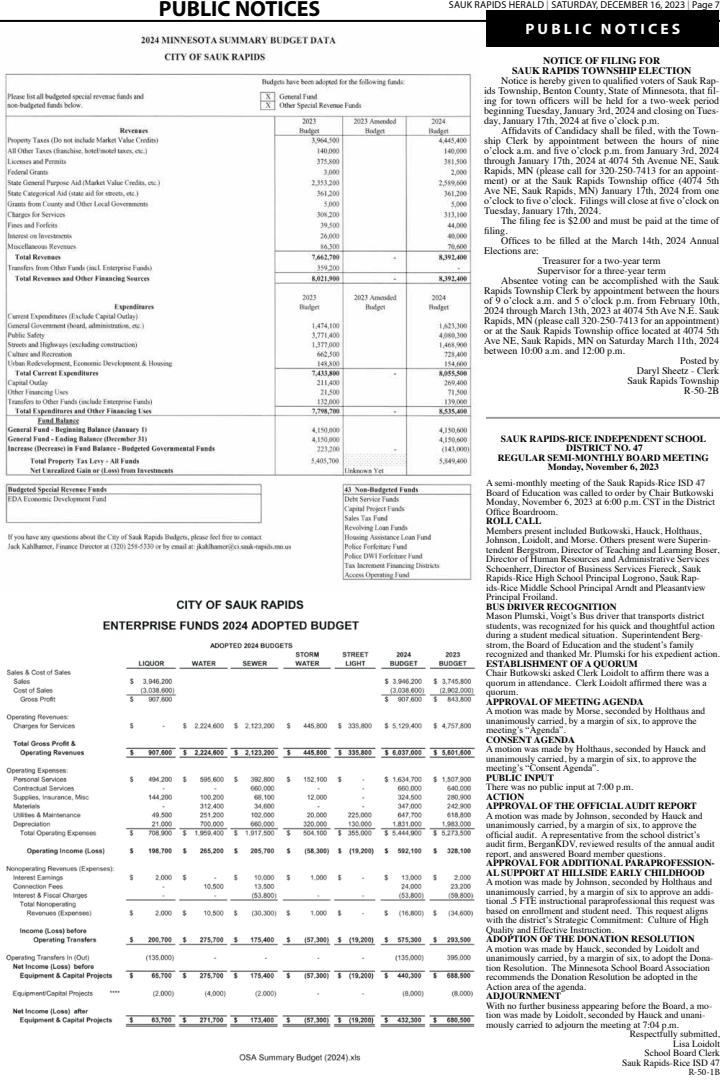
<style>
.page{position:relative;width:720px;height:1080px;background:#fff}
.page>*{position:absolute;margin:0;border:0;box-sizing:border-box;transform-origin:0 0}
.t1{font:700 22px "Myriad Pro";color:#000}
.t2{font:700 15px "Myriad Pro";letter-spacing:.2em;color:#fff;scale:1.04 1}
.t3{font:10px/10px "Times";color:#000;text-align:justify}
.t4{font:10px "Myriad Pro";letter-spacing:.02em;color:#000}
.t5{font:700 10px/10px "Times";color:#000;text-align:center}
.t6{font:9.5px/9.5px "Times";color:#000}
.t7{font:700 9.5px/9.5px "Times";color:#000}
.t8{font:9.5px "Minion Pro";color:#000}
.s1{font-weight:700;color:#939598}
</style>
<div class="page">
<hr style="left:0;top:20px;width:720px;height:2px;background:#000">
<div style="left:486px;top:10px;width:233px;height:37px;background:#000"></div>
<img style="left:3px;top:33px;width:472px;height:548px">
<hr style="left:486px;top:417px;width:234px;height:2px;background:#000">
<img style="left:6px;top:600px;width:470px;height:463px">
<h1 class="t1" style="left:159px;top:-5px;width:163px">PUBLIC NOTICES</h1>
<p class="t4" style="left:449px;top:-2px;width:273px">SAUK RAPIDS HERALD <span class="s1">|</span> SATURDAY, DECEMBER 16, 2023 <span class="s1">|</span> Page 7</p>
<h2 class="t2" style="left:525px;top:19px;width:151px">PUBLIC NOTICES</h2>
<p class="t5" style="left:512px;top:56px;width:181px">NOTICE OF FILING FOR<br>SAUK RAPIDS TOWNSHIP ELECTION</p>
<p class="t3" style="left:484px;top:75px;width:237px;text-indent:17px">Notice is hereby given to qualified voters of Sauk Rap&shy;ids Township, Benton County, State of Minnesota, that fil&shy;ing for town officers will be held for a two-week period beginning Tuesday, January 3rd, 2024 and closing on Tues&shy;day, January 17th, 2024 at five o’clock p.m.</p>
<p class="t3" style="left:484px;top:125px;width:237px;text-indent:17px">Affidavits of Candidacy shall be filed, with the Town&shy;ship Clerk by appointment between the hours of nine o’clock a.m. and five o’clock p.m. from January 3rd, 2024 through January 17th, 2024 at 4074 5th Avenue NE, Sauk Rapids, MN (please call for 320-250-7413 for an appoint&shy;ment) or at the Sauk Rapids Township office (4074 5th Ave NE, Sauk Rapids, MN) January 17th, 2024 from one o’clock to five o’clock. Filings will close at five o’clock on Tuesday, January 17th, 2024.</p>
<p class="t3" style="left:484px;top:215px;width:237px;text-indent:17px">The filing fee is $2.00 and must be paid at the time of filing.</p>
<p class="t3" style="left:501px;top:235px;width:220px">Offices to be filled at the March 14th, 2024 Annual</p>
<p class="t3" style="left:484px;top:245px;width:56px">Elections are:</p>
<p class="t3" style="left:543px;top:255px;width:119px">Treasurer for a two-year term</p>
<p class="t3" style="left:538px;top:265px;width:130px">Supervisor for a three-year term</p>
<p class="t3" style="left:501px;top:275px;width:220px">Absentee voting can be accomplished with the Sauk</p>
<p class="t3" style="left:484px;top:285px;width:237px">Rapids Township Clerk by appointment between the hours</p>
<p class="t3" style="left:484px;top:295px;width:237px">of 9 o’clock a.m. and 5 o’clock p.m. from February 10th,</p>
<p class="t3" style="left:484px;top:305px;width:237px">2024 through March 13th, 2023 at 4074 5th Ave N.E. Sauk</p>
<p class="t3" style="left:484px;top:315px;width:237px">Rapids, MN (please call 320-250-7413 for an appointment)</p>
<p class="t3" style="left:484px;top:325px;width:237px">or at the Sauk Rapids Township office located at 4074 5th</p>
<p class="t3" style="left:484px;top:335px;width:237px">Ave NE, Sauk Rapids, MN on Saturday March 11th, 2024</p>
<p class="t3" style="left:484px;top:345px;width:142px">between 10:00 a.m. and 12:00 p.m.</p>
<p class="t3" style="left:680px;top:355px;width:41px">Posted by</p>
<p class="t3" style="left:637px;top:365px;width:84px">Daryl Sheetz - Clerk</p>
<p class="t3" style="left:627px;top:375px;width:93px">Sauk Rapids Township</p>
<p class="t3" style="left:684px;top:385px;width:36px">R-50-2B</p>
<p class="t7" style="left:498px;top:434px;width:213px;text-align:center">SAUK RAPIDS-RICE INDEPENDENT SCHOOL<br>DISTRICT NO. 47<br>REGULAR SEMI-MONTHLY BOARD MEETING<br>Monday, November 6, 2023</p>
<p class="t6" style="left:486px;top:478px;width:230px">A semi-monthly meeting of the Sauk Rapids-Rice ISD 47<br>Board of Education was called to order by Chair Butkowski Monday, November 6, 2023 at 6:00 p.m. CST in the District Office Boardroom.</p>
<p class="t7" style="left:486px;top:517px;width:57px">ROLL CALL</p>
<p class="t6" style="left:486px;top:525px;width:235px">Members present included Butkowski, Hauck, Holthaus, Johnson, Loidolt, and Morse. Others present were Superin&shy;tendent Bergstrom, Director of Teaching and Learning Boser, Director of Human Resources and Administrative Services Schoenherr, Director of Business Services Fiereck, Sauk Rapids-Rice High School Principal Logrono, Sauk Rap&shy;ids-Rice Middle School Principal Arndt and Pleasantview Principal Froiland.</p>
<p class="t7" style="left:486px;top:602px;width:132px">BUS DRIVER RECOGNITION</p>
<p class="t6" style="left:486px;top:611px;width:235px">Mason Plumski, Voigt’s Bus driver that transports district students, was recognized for his quick and thoughtful action during a student medical situation. Superintendent Berg&shy;strom, the Board of Education and the student’s family recognized and thanked Mr. Plumski for his expedient action.</p>
<p class="t7" style="left:486px;top:659px;width:153px">ESTABLISHMENT OF A QUORUM</p>
<p class="t6" style="left:486px;top:668px;width:224px">Chair Butkowski asked Clerk Loidolt to affirm there was a quorum in attendance. Clerk Loidolt affirmed there was a quorum.</p>
<p class="t7" style="left:486px;top:697px;width:159px">APPROVAL OF MEETING AGENDA</p>
<p class="t6" style="left:486px;top:706px;width:221px">A motion was made by Morse, seconded by Holthaus and unanimously carried, by a margin of six, to approve the meeting’s “Agenda”.</p>
<p class="t7" style="left:486px;top:735px;width:90px">CONSENT AGENDA</p>
<p class="t6" style="left:486px;top:744px;width:221px">A motion was made by Holthaus, seconded by Hauck and unanimously carried, by a margin of six, to approve the meeting’s “Consent Agenda”.</p>
<p class="t7" style="left:486px;top:773px;width:69px">PUBLIC INPUT</p>
<p class="t6" style="left:486px;top:782px;width:148px">There was no public input at 7:00 p.m.</p>
<p class="t7" style="left:486px;top:792px;width:212px">ACTION<br>APPROVAL OF THE OFFICIAL AUDIT REPORT</p>
<p class="t6" style="left:486px;top:810px;width:230px">A motion was made by Johnson, seconded by Hauck and unanimously carried, by a margin of six, to approve the official audit. A representative from the school district’s audit firm, BerganKDV, reviewed results of the annual audit report, and answered Board member questions.</p>
<p class="t7" style="left:486px;top:859px;width:230px">APPROVAL FOR ADDITIONAL PARAPROFESSION-<br>AL SUPPORT AT HILLSIDE EARLY CHILDHOOD</p>
<p class="t6" style="left:486px;top:877px;width:230px">A motion was made by Johnson, seconded by Holthaus and unanimously carried, by a margin of six to approve an addi&shy;tional .5 FTE instructional paraprofessional this request was based on enrollment and student need. This request aligns with the district’s Strategic Commitment: Culture of High Quality and Effective Instruction.</p>
<p class="t7" style="left:486px;top:935px;width:210px">ADOPTION OF THE DONATION RESOLUTION</p>
<p class="t6" style="left:486px;top:943px;width:229px">A motion was made by Hauck, seconded by Loidolt and unanimously carried, by a margin of six, to adopt the Dona&shy;tion Resolution. The Minnesota School Board Association recommends the Donation Resolution be adopted in the Action area of the agenda.</p>
<p class="t7" style="left:486px;top:992px;width:76px">ADJOURNMENT</p>
<p class="t6" style="left:486px;top:1000px;width:227px">With no further business appearing before the Board, a mo-</p>
<p class="t6" style="left:486px;top:1010px;width:220px">tion was made by Loidolt, seconded by Hauck and unani-</p>
<p class="t6" style="left:486px;top:1019px;width:194px">mously carried to adjourn the meeting at 7:04 p.m.</p>
<p class="t6" style="left:630px;top:1029px;width:92px">Respectfully submitted,</p>
<p class="t6" style="left:673px;top:1038px;width:48px">Lisa Loidolt</p>
<p class="t6" style="left:645px;top:1048px;width:77px">School Board Clerk</p>
<p class="t6" style="left:622px;top:1057px;width:99px">Sauk Rapids-Rice ISD 47</p>
<p class="t8" style="left:688px;top:1066px;width:33px">R-50-1B</p>
</div>
